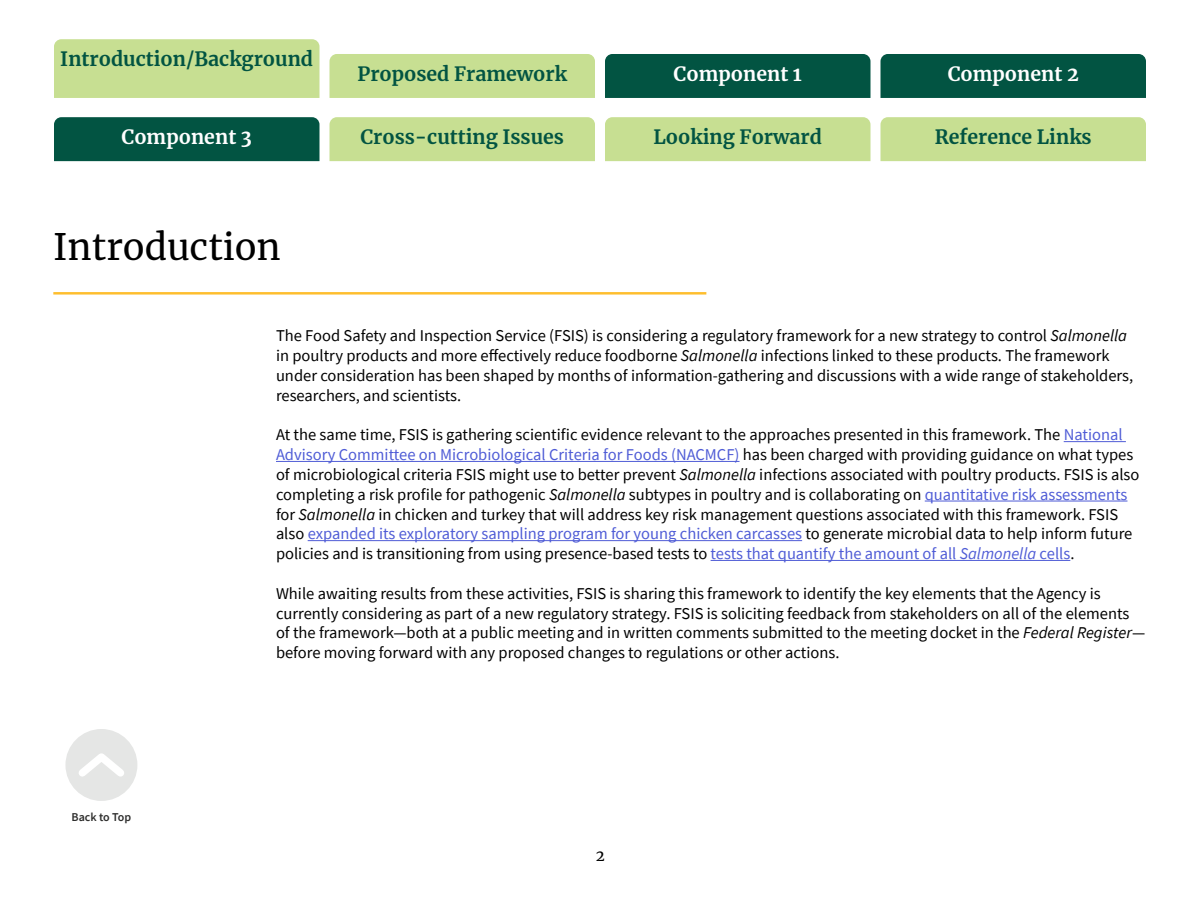
<style>
.page{position:relative;width:1200px;height:900px;background:#fff}
.page>*{position:absolute;margin:0;border:0;box-sizing:border-box;transform-origin:0 0}
.t1{font:36px "Merriweather";color:#000}
.t2{font:700 19.5px "Merriweather";color:#025442}
.t3{font:700 19.5px "Merriweather";color:#fff}
.t4{font:16.5px/19.8px "Source Sans Pro";color:#000}
.t5{font:15px "Merriweather";color:#000}
.t6{font:600 12px "Source Sans Pro";color:#2e2e2d}
.s1{font-style:italic}
.s2{color:#4f5cd6}
.s3{font-style:italic;color:#4f5cd6}
</style>
<div class="page">
<hr style="left:1064px;top:441px;width:62px;height:1px;background:#4f5cd6">
<hr style="left:276px;top:461px;width:464px;height:1px;background:#4f5cd6">
<hr style="left:925px;top:501px;width:202px;height:1px;background:#4f5cd6">
<hr style="left:308px;top:540px;width:494px;height:1px;background:#4f5cd6">
<hr style="left:711px;top:560px;width:359px;height:1px;background:#4f5cd6">
<hr style="left:53px;top:292px;width:653px;height:3px;background:#febe2d">
<div style="left:880px;top:54px;width:266px;height:44px;background:#025442"></div>
<div style="left:54px;top:117px;width:266px;height:44px;background:#025442"></div>
<div style="left:605px;top:54px;width:265px;height:44px;background:#025442"></div>
<div style="left:330px;top:117px;width:265px;height:44px;background:#c7df92"></div>
<div style="left:330px;top:54px;width:265px;height:44px;background:#c7df92"></div>
<div style="left:605px;top:117px;width:265px;height:44px;background:#c7df92"></div>
<div style="left:880px;top:117px;width:266px;height:44px;background:#c7df92"></div>
<div style="left:65px;top:729px;width:72px;height:72px;background:#e5e6e5;border-radius:50%"></div>
<svg style="left:79px;top:753px;width:45px;height:24px"></svg>
<div style="left:54px;top:39px;width:266px;height:59px;background:#c7df92"></div>
<p class="t2" style="left:60px;top:45px;width:254px">Introduction/Background</p>
<p class="t3" style="left:122px;top:123px;width:132px">Component 3</p>
<h2 class="t1" style="left:53px;top:222px;width:229px">Introduction</h2>
<p class="t2" style="left:357px;top:60px;width:211px">Proposed Framework</p>
<p class="t2" style="left:360px;top:123px;width:205px">Cross-cutting Issues</p>
<p class="t3" style="left:674px;top:60px;width:130px">Component 1</p>
<p class="t3" style="left:948px;top:60px;width:133px">Component 2</p>
<p class="t2" style="left:654px;top:123px;width:170px">Looking Forward</p>
<p class="t2" style="left:935px;top:123px;width:158px">Reference Links</p>
<p class="t6" style="left:72px;top:809px;width:61px">Back to Top</p>
<p class="t4" style="left:276px;top:326px;width:859px">The Food Safety and Inspection Service (FSIS) is considering a regulatory framework for a new strategy to control <span class="s1">Salmonella </span>in poultry products and more effectively reduce foodborne <span class="s1">Salmonella</span> infections linked to these products. The framework under consideration has been shaped by months of information-gathering and discussions with a wide range of stakeholders, researchers, and scientists.</p>
<p class="t4" style="left:276px;top:425px;width:865px">At the same time, FSIS is gathering scientific evidence relevant to the approaches presented in this framework. The <span class="s2">National Advisory Committee on Microbiological Criteria for Foods (NACMCF)</span> has been charged with providing guidance on what types of microbiological criteria FSIS might use to better prevent <span class="s1">Salmonella</span> infections associated with poultry products. FSIS is also completing a risk profile for pathogenic <span class="s1">Salmonella</span> subtypes in poultry and is collaborating on <span class="s2">quantitative risk assessments </span>for <span class="s1">Salmonella</span> in chicken and turkey that will address key risk management questions associated with this framework. FSIS also <span class="s2">expanded its exploratory sampling program for young chicken carcasses</span> to generate microbial data to help inform future policies and is transitioning from using presence-based tests to <span class="s2">tests that quantify the amount of all</span> <span class="s3">Salmonella</span> <span class="s2">cells</span>.</p>
<p class="t4" style="left:276px;top:583px;width:871px">While awaiting results from these activities, FSIS is sharing this framework to identify the key elements that the Agency is currently considering as part of a new regulatory strategy. FSIS is soliciting feedback from stakeholders on all of the elements of the framework—both at a public meeting and in written comments submitted to the meeting docket in the <span class="s1">Federal Register</span>— before moving forward with any proposed changes to regulations or other actions.</p>
<p class="t5" style="left:596px;top:845px;width:10px">2</p>
</div>
